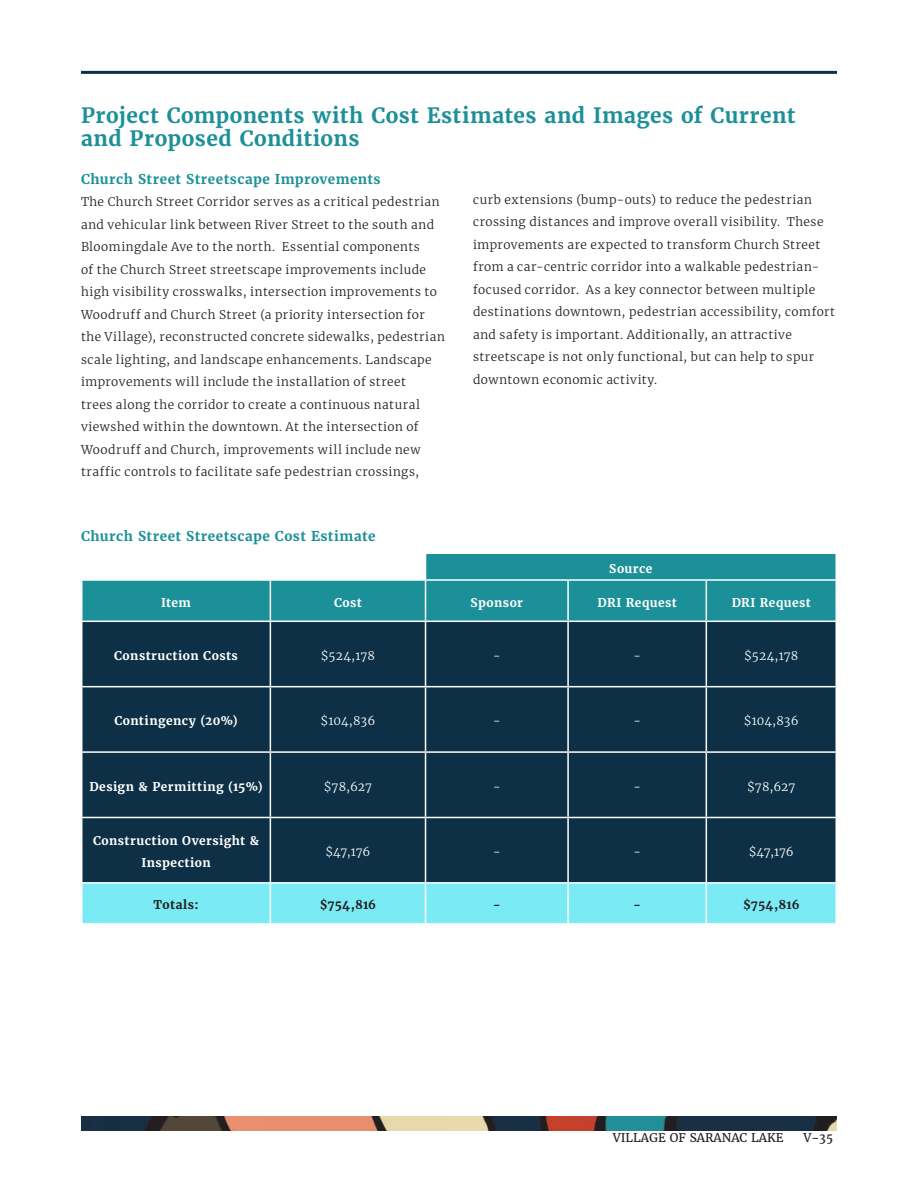
<style>
.page{position:relative;width:918px;height:1188px;background:#fff}
.page>*{position:absolute;margin:0;border:0;box-sizing:border-box;transform-origin:0 0}
.MAIN_BODY{font:700 21px/22.5px "Merriweather";letter-spacing:.02em;color:#1c9098}
.MAIN_BODY-2{font:700 13.5px "Merriweather";letter-spacing:.035em;color:#1c9098}
.MAIN_BODY-3{font:300 12px/22.5px "Merriweather";letter-spacing:.04em;color:#231f20}
.MAIN_BODY-4{font:700 12px/22.5px "Merriweather";letter-spacing:.04em;color:#fff;text-align:center}
.MAIN_BODY-5{font:300 12px "Merriweather";letter-spacing:.005em;color:#fff}
.MAIN_BODY-6{font:700 12px "Merriweather";letter-spacing:.03em;color:#231f20}
.t1{font:12px "Merriweather";color:#231f20}
</style>
<div class="page">
<hr style="left:81px;top:71px;width:756px;height:3px;background:#0d3046">
<img style="left:81px;top:1116px;width:756px;height:14px">
<svg style="left:82px;top:554px;width:754px;height:67px;fill:#1c9098"></svg>
<div style="left:82px;top:622px;width:754px;height:260px;background:#0d3046"></div>
<div style="left:82px;top:884px;width:754px;height:39px;background:#7aebf5"></div>
<svg style="left:425px;top:554px;width:1px;height:25px"></svg>
<hr style="left:81px;top:579px;width:189px;height:2px;background:#fff">
<hr style="left:270px;top:579px;width:156px;height:2px;background:#fff">
<hr style="left:270px;top:581px;width:1px;height:40px;background:#fff">
<hr style="left:270px;top:622px;width:1px;height:64px;background:#fff">
<hr style="left:81px;top:686px;width:189px;height:1px;background:#fff">
<hr style="left:270px;top:686px;width:156px;height:1px;background:#fff">
<hr style="left:270px;top:687px;width:1px;height:64px;background:#fff">
<hr style="left:81px;top:751px;width:189px;height:2px;background:#fff">
<hr style="left:270px;top:751px;width:156px;height:2px;background:#fff">
<hr style="left:270px;top:753px;width:1px;height:64px;background:#fff">
<hr style="left:81px;top:817px;width:189px;height:1px;background:#fff">
<hr style="left:270px;top:817px;width:156px;height:1px;background:#fff">
<hr style="left:270px;top:818px;width:1px;height:64px;background:#fff">
<hr style="left:270px;top:884px;width:1px;height:39px;background:#fff">
<hr style="left:426px;top:579px;width:142px;height:2px;background:#fff">
<hr style="left:425px;top:581px;width:1px;height:40px;background:#fff">
<hr style="left:568px;top:579px;width:138px;height:2px;background:#fff">
<hr style="left:567px;top:581px;width:2px;height:40px;background:#fff">
<hr style="left:706px;top:579px;width:131px;height:2px;background:#fff">
<hr style="left:706px;top:581px;width:1px;height:40px;background:#fff">
<hr style="left:425px;top:622px;width:1px;height:64px;background:#fff">
<hr style="left:567px;top:622px;width:2px;height:64px;background:#fff">
<hr style="left:706px;top:622px;width:1px;height:64px;background:#fff">
<hr style="left:426px;top:686px;width:142px;height:1px;background:#fff">
<hr style="left:425px;top:687px;width:1px;height:64px;background:#fff">
<hr style="left:568px;top:686px;width:138px;height:1px;background:#fff">
<hr style="left:567px;top:687px;width:2px;height:64px;background:#fff">
<hr style="left:706px;top:686px;width:131px;height:1px;background:#fff">
<hr style="left:706px;top:687px;width:1px;height:64px;background:#fff">
<hr style="left:426px;top:751px;width:142px;height:2px;background:#fff">
<hr style="left:425px;top:753px;width:1px;height:64px;background:#fff">
<hr style="left:568px;top:751px;width:138px;height:2px;background:#fff">
<hr style="left:567px;top:753px;width:2px;height:64px;background:#fff">
<hr style="left:706px;top:751px;width:131px;height:2px;background:#fff">
<hr style="left:706px;top:753px;width:1px;height:64px;background:#fff">
<hr style="left:426px;top:817px;width:142px;height:1px;background:#fff">
<hr style="left:425px;top:818px;width:1px;height:64px;background:#fff">
<hr style="left:568px;top:817px;width:138px;height:1px;background:#fff">
<hr style="left:567px;top:818px;width:2px;height:64px;background:#fff">
<hr style="left:706px;top:817px;width:131px;height:1px;background:#fff">
<hr style="left:706px;top:818px;width:1px;height:64px;background:#fff">
<hr style="left:425px;top:884px;width:1px;height:39px;background:#fff">
<hr style="left:567px;top:884px;width:2px;height:39px;background:#fff">
<hr style="left:706px;top:884px;width:1px;height:39px;background:#fff">
<p class="MAIN_BODY" style="left:81px;top:104px;width:716px">Project Components with Cost Estimates and Images of Current and Proposed Conditions</p>
<p class="MAIN_BODY-2" style="left:81px;top:170px;width:301px">Church Street Streetscape Improvements</p>
<p class="MAIN_BODY-3" style="left:81px;top:190px;width:365px">The Church Street Corridor serves as a critical pedestrian and vehicular link between River Street to the south and Bloomingdale Ave to the north. Essential components<br>of the Church Street streetscape improvements include high visibility crosswalks, intersection improvements to Woodruff and Church Street (a priority intersection for the Village), reconstructed concrete sidewalks, pedestrian scale lighting, and landscape enhancements. Landscape improvements will include the installation of street<br>trees along the corridor to create a continuous natural viewshed within the downtown. At the intersection of Woodruff and Church, improvements will include new traffic controls to facilitate safe pedestrian crossings,</p>
<p class="MAIN_BODY-3" style="left:473px;top:188px;width:364px">curb extensions (bump-outs) to reduce the pedestrian crossing distances and improve overall visibility. These improvements are expected to transform Church Street from a car-centric corridor into a walkable pedestrian&shy;focused corridor. As a key connector between multiple destinations downtown, pedestrian accessibility, comfort and safety is important. Additionally, an attractive streetscape is not only functional, but can help to spur downtown economic activity.</p>
<p class="MAIN_BODY-2" style="left:81px;top:527px;width:296px">Church Street Streetscape Cost Estimate</p>
<p class="MAIN_BODY-4" style="left:609px;top:557px;width:45px">Source</p>
<p class="MAIN_BODY-4" style="left:161px;top:591px;width:31px">Item</p>
<p class="MAIN_BODY-4" style="left:334px;top:591px;width:29px">Cost</p>
<p class="MAIN_BODY-4" style="left:471px;top:591px;width:54px">Sponsor</p>
<p class="MAIN_BODY-4" style="left:598px;top:591px;width:81px">DRI Request</p>
<p class="MAIN_BODY-4" style="left:732px;top:591px;width:81px">DRI Request</p>
<p class="MAIN_BODY-4" style="left:114px;top:644px;width:125px">Construction Costs</p>
<p class="MAIN_BODY-5" style="left:321px;top:647px;width:56px">$524,178</p>
<p class="MAIN_BODY-5" style="left:493px;top:647px;width:9px">-</p>
<p class="MAIN_BODY-5" style="left:633px;top:647px;width:9px">-</p>
<p class="MAIN_BODY-5" style="left:744px;top:647px;width:56px">$524,178</p>
<p class="MAIN_BODY-4" style="left:114px;top:710px;width:125px">Contingency (20%)</p>
<p class="MAIN_BODY-5" style="left:321px;top:713px;width:56px">$104,836</p>
<p class="MAIN_BODY-5" style="left:493px;top:713px;width:9px">-</p>
<p class="MAIN_BODY-5" style="left:633px;top:713px;width:9px">-</p>
<p class="MAIN_BODY-5" style="left:744px;top:713px;width:56px">$104,836</p>
<p class="MAIN_BODY-4" style="left:89px;top:775px;width:175px">Design &amp; Permitting (15%)</p>
<p class="MAIN_BODY-5" style="left:324px;top:778px;width:50px">$78,627</p>
<p class="MAIN_BODY-5" style="left:493px;top:778px;width:9px">-</p>
<p class="MAIN_BODY-5" style="left:633px;top:778px;width:9px">-</p>
<p class="MAIN_BODY-5" style="left:747px;top:778px;width:50px">$78,627</p>
<p class="MAIN_BODY-4" style="left:93px;top:829px;width:167px">Construction Oversight &amp;<br>Inspection</p>
<p class="MAIN_BODY-5" style="left:325px;top:843px;width:47px">$47,176</p>
<p class="MAIN_BODY-5" style="left:493px;top:843px;width:9px">-</p>
<p class="MAIN_BODY-5" style="left:633px;top:843px;width:9px">-</p>
<p class="MAIN_BODY-5" style="left:749px;top:843px;width:47px">$47,176</p>
<p class="MAIN_BODY-6" style="left:154px;top:897px;width:46px">Totals:</p>
<p class="MAIN_BODY-6" style="left:320px;top:897px;width:58px">$754,816</p>
<p class="MAIN_BODY-6" style="left:493px;top:897px;width:9px">-</p>
<p class="MAIN_BODY-6" style="left:633px;top:897px;width:9px">-</p>
<p class="MAIN_BODY-6" style="left:743px;top:897px;width:58px">$754,816</p>
<p class="t1" style="left:613px;top:1130px;width:172px">VILLAGE OF SARANAC LAKE</p>
<p class="t1" style="left:803px;top:1130px;width:31px">V-35</p>
</div>
